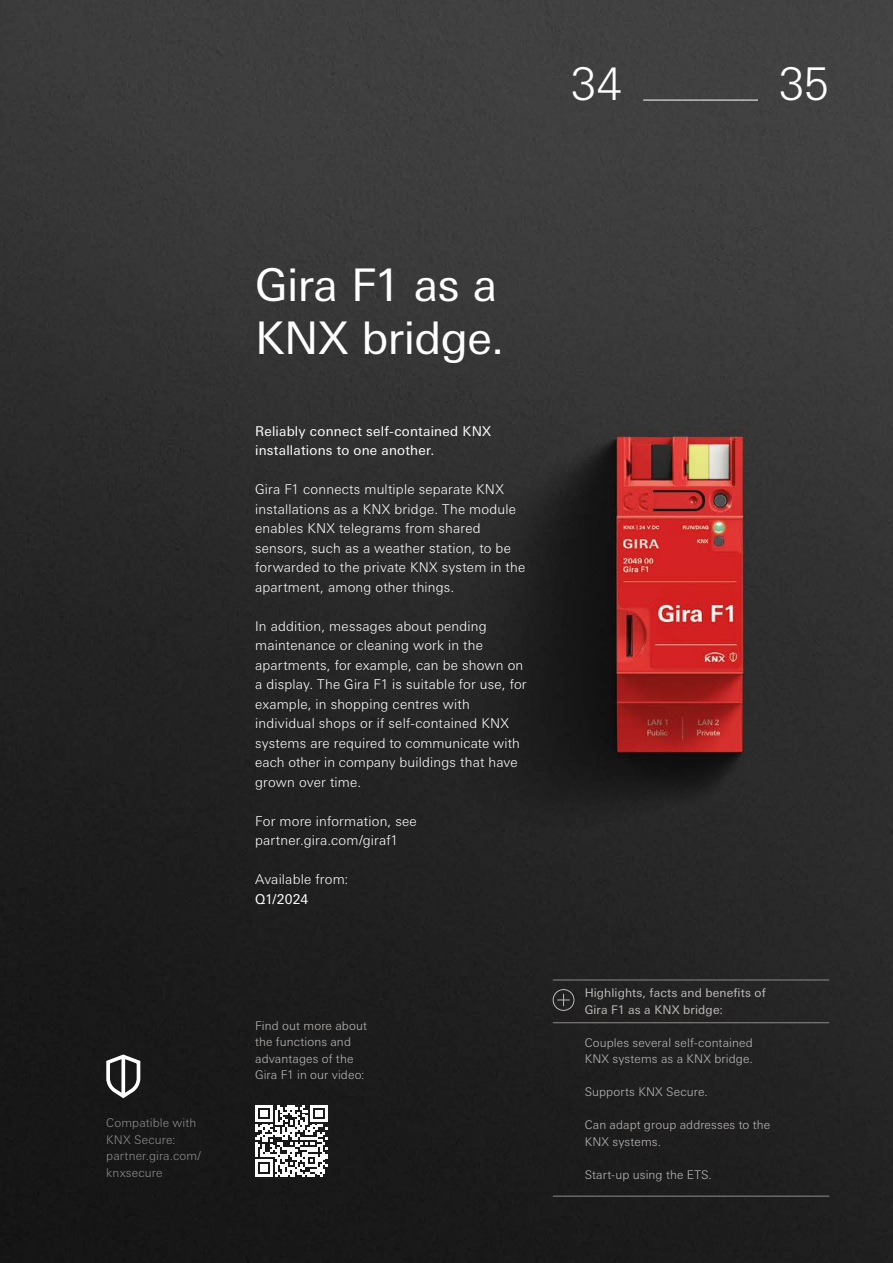
<style>
.page{position:relative;width:893px;height:1263px;background:#fff}
.page>*{position:absolute;margin:0;border:0;box-sizing:border-box;transform-origin:0 0}
.t1{font:45px/52.5px "Univers Next W1 G";letter-spacing:-.015em;color:#fff}
.t2{font:300 45px "Univers Next W1 G";color:#fff}
.t3{font:300 13.5px/19.5px "Univers Next W1 G";letter-spacing:.015em;color:#fff}
.t4{font:13.5px/19.5px "Univers Next W1 G";letter-spacing:.015em;color:#fff}
.t5{font:300 12px/16.5px "Univers Next W1 G";letter-spacing:.01em;color:#bebbba}
.t6{font:300 12px/16.5px "Univers Next W1 G";letter-spacing:.01em;color:#8f8d8c}
.t7{font:12px/16.5px "Univers Next W1 G";letter-spacing:.01em;color:#bebbba}
</style>
<div class="page">
<img style="left:0;top:0;width:893px;height:1263px">
<svg style="left:104px;top:1052px;width:38px;height:49px"></svg>
<svg style="left:255px;top:1105px;width:72px;height:72px"></svg>
<hr style="left:553px;top:979px;width:276px;height:1px;background:#8f8d8c">
<hr style="left:553px;top:1022px;width:276px;height:1px;background:#8f8d8c">
<hr style="left:553px;top:1196px;width:276px;height:1px;background:#8f8d8c">
<div style="left:553px;top:989px;width:21px;height:22px;border:1px solid #bebbba;border-radius:50%"></div>
<svg style="left:557px;top:994px;width:13px;height:12px"></svg>
<hr style="left:643px;top:100px;width:115px;height:1px;background:#fff">
<h1 class="t2" style="left:571px;top:58px;width:52px">34</h1>
<h1 class="t2" style="left:779px;top:58px;width:51px">35</h1>
<p class="t6" style="left:106px;top:1115px;width:96px">Compatible with<br>KNX Secure: partner.gira.com/ knxsecure</p>
<h1 class="t1" style="left:255px;top:259px;width:250px">Gira F1 as a<br>KNX bridge.</h1>
<p class="t4" style="left:255px;top:421px;width:238px">Reliably connect self-contained KNX installations to one another.</p>
<p class="t3" style="left:255px;top:480px;width:272px">Gira F1 connects multiple separate KNX installations as a KNX bridge. The module enables KNX telegrams from shared sensors, such as a weather station, to be forwarded to the private KNX system in the apartment, among other things.</p>
<p class="t3" style="left:255px;top:616px;width:273px">In addition, messages about pending maintenance or cleaning work in the apartments, for example, can be shown on a display. The Gira F1 is suitable for use, for example, in shopping centres with individual shops or if self-contained KNX systems are required to communicate with each other in company buildings that have grown over time.</p>
<p class="t3" style="left:255px;top:811px;width:163px">For more information, see partner.gira.com/giraf1</p>
<p class="t3" style="left:255px;top:870px;width:95px">Available from:</p>
<p class="t4" style="left:255px;top:889px;width:55px">Q1/2024</p>
<p class="t5" style="left:255px;top:1017px;width:113px">Find out more about the functions and advantages of the<br>Gira F1 in our video:</p>
<p class="t7" style="left:585px;top:985px;width:183px">Highlights, facts and benefits of<br>Gira F1 as a KNX bridge:</p>
<p class="t5" style="left:585px;top:1034px;width:170px">Couples several self-contained<br>KNX systems as a KNX bridge.</p>
<p class="t5" style="left:585px;top:1084px;width:125px">Supports KNX Secure.</p>
<p class="t5" style="left:585px;top:1117px;width:187px">Can adapt group addresses to the<br>KNX systems.</p>
<p class="t5" style="left:585px;top:1166px;width:129px">Start-up using the ETS.</p>
</div>
